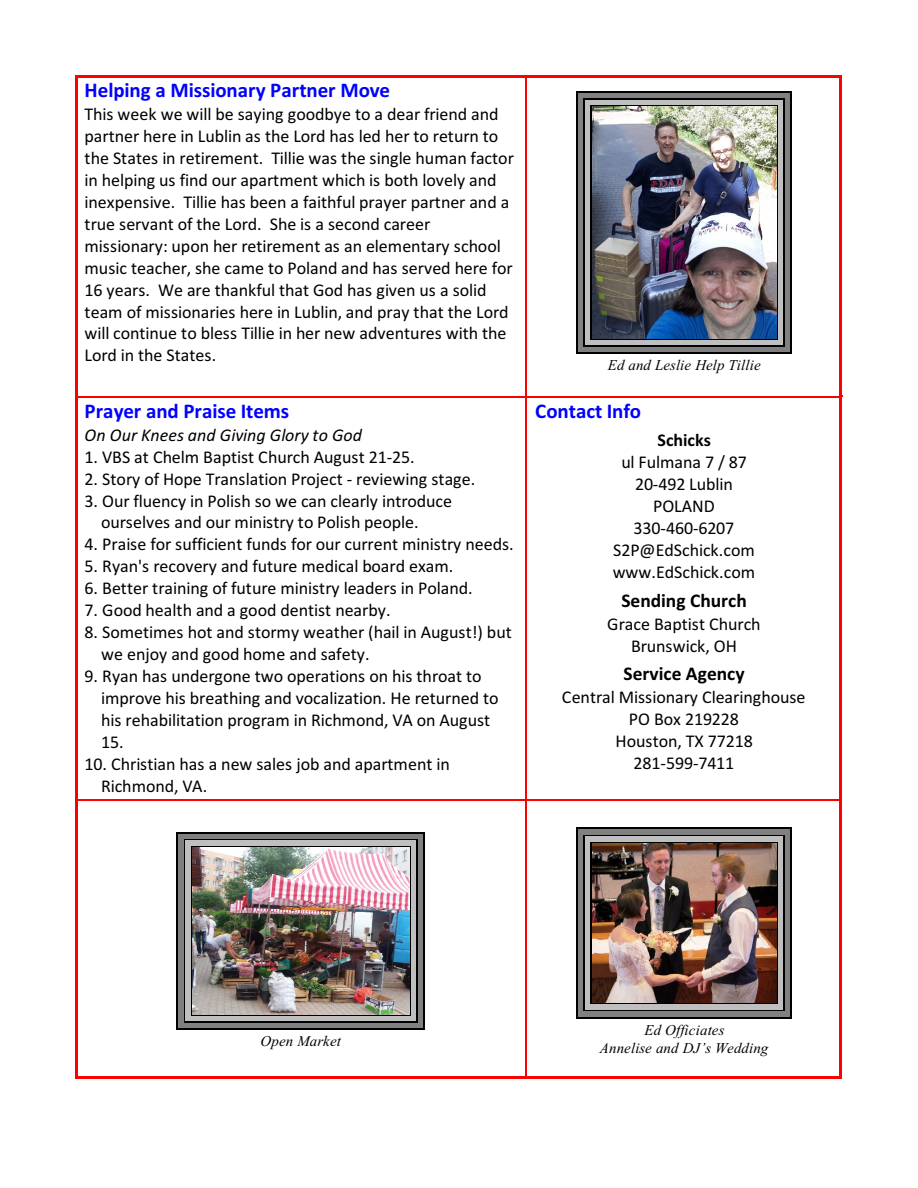
<style>
.page{position:relative;width:918px;height:1188px;background:#fff}
.page>*{position:absolute;margin:0;border:0;box-sizing:border-box;transform-origin:0 0}
.t1{font:700 21px "Calibri";letter-spacing:-.005em;color:#00f}
.t2{font:700 19.5px "Calibri";color:#000}
.t3{font:18px/21.9px "Calibri";letter-spacing:-.005em;color:#000}
.t4{font:italic 18px "Calibri";letter-spacing:.005em;color:#000}
.t5{font:700 18px "Calibri";color:#000}
.t6{font:italic 15px/18px "Times New Roman";letter-spacing:.005em;color:#000;text-align:center}
</style>
<div class="page">
<hr style="left:76px;top:76px;width:2px;height:320px;background:#f00">
<hr style="left:525px;top:76px;width:1px;height:320px;background:#f00">
<hr style="left:76px;top:76px;width:450px;height:2px;background:#f00">
<hr style="left:840px;top:76px;width:2px;height:320px;background:#f00">
<hr style="left:527px;top:76px;width:315px;height:2px;background:#f00">
<hr style="left:76px;top:397px;width:2px;height:404px;background:#f00">
<hr style="left:525px;top:397px;width:1px;height:404px;background:#f00">
<hr style="left:76px;top:397px;width:450px;height:1px;background:#f00">
<hr style="left:76px;top:800px;width:450px;height:1px;background:#f00">
<hr style="left:840px;top:397px;width:2px;height:404px;background:#f00">
<hr style="left:527px;top:397px;width:315px;height:1px;background:#f00">
<hr style="left:527px;top:800px;width:315px;height:1px;background:#f00">
<hr style="left:76px;top:801px;width:2px;height:278px;background:#f00">
<hr style="left:525px;top:801px;width:1px;height:278px;background:#f00">
<hr style="left:76px;top:1076px;width:450px;height:3px;background:#f00">
<hr style="left:840px;top:801px;width:2px;height:278px;background:#f00">
<hr style="left:527px;top:1076px;width:315px;height:3px;background:#f00">
<img style="left:591px;top:106px;width:186px;height:233px">
<hr style="left:590px;top:105px;width:1px;height:235px;background:#000">
<hr style="left:777px;top:105px;width:1px;height:235px;background:#000">
<hr style="left:590px;top:105px;width:188px;height:1px;background:#000">
<hr style="left:590px;top:339px;width:188px;height:1px;background:#000">
<div style="left:585px;top:99px;width:5px;height:246px;background:#bfbfbf"></div>
<div style="left:778px;top:99px;width:6px;height:246px;background:#bfbfbf"></div>
<div style="left:585px;top:99px;width:198px;height:6px;background:#bfbfbf"></div>
<div style="left:585px;top:340px;width:198px;height:6px;background:#bfbfbf"></div>
<hr style="left:583px;top:98px;width:2px;height:249px;background:#000">
<hr style="left:784px;top:98px;width:1px;height:249px;background:#000">
<hr style="left:583px;top:98px;width:202px;height:1px;background:#000">
<hr style="left:583px;top:346px;width:202px;height:1px;background:#000">
<div style="left:578px;top:93px;width:5px;height:259px;background:#808080"></div>
<div style="left:785px;top:93px;width:5px;height:259px;background:#808080"></div>
<div style="left:578px;top:93px;width:212px;height:5px;background:#808080"></div>
<div style="left:578px;top:347px;width:212px;height:5px;background:#808080"></div>
<hr style="left:576px;top:91px;width:2px;height:263px;background:#000">
<hr style="left:791px;top:91px;width:1px;height:263px;background:#000">
<hr style="left:576px;top:91px;width:216px;height:1px;background:#000">
<hr style="left:576px;top:352px;width:216px;height:2px;background:#000">
<img style="left:192px;top:847px;width:218px;height:168px">
<hr style="left:190px;top:846px;width:2px;height:170px;background:#000">
<hr style="left:410px;top:846px;width:1px;height:170px;background:#000">
<hr style="left:190px;top:846px;width:221px;height:1px;background:#000">
<hr style="left:190px;top:1015px;width:221px;height:1px;background:#000">
<div style="left:185px;top:840px;width:5px;height:181px;background:#bfbfbf"></div>
<div style="left:411px;top:840px;width:5px;height:181px;background:#bfbfbf"></div>
<div style="left:185px;top:840px;width:231px;height:6px;background:#bfbfbf"></div>
<div style="left:185px;top:1016px;width:231px;height:6px;background:#bfbfbf"></div>
<hr style="left:184px;top:839px;width:1px;height:184px;background:#000">
<hr style="left:417px;top:839px;width:1px;height:184px;background:#000">
<hr style="left:184px;top:839px;width:234px;height:1px;background:#000">
<hr style="left:184px;top:1022px;width:234px;height:1px;background:#000">
<div style="left:178px;top:833px;width:6px;height:195px;background:#808080"></div>
<div style="left:418px;top:833px;width:5px;height:195px;background:#808080"></div>
<div style="left:178px;top:833px;width:245px;height:6px;background:#808080"></div>
<div style="left:178px;top:1023px;width:245px;height:5px;background:#808080"></div>
<hr style="left:177px;top:832px;width:1px;height:198px;background:#000">
<hr style="left:423px;top:832px;width:2px;height:198px;background:#000">
<hr style="left:177px;top:832px;width:247px;height:1px;background:#000">
<hr style="left:177px;top:1029px;width:247px;height:1px;background:#000">
<img style="left:591px;top:843px;width:186px;height:161px">
<hr style="left:590px;top:841px;width:1px;height:163px;background:#000">
<hr style="left:777px;top:841px;width:1px;height:163px;background:#000">
<hr style="left:590px;top:841px;width:188px;height:1px;background:#000">
<hr style="left:590px;top:1004px;width:188px;height:1px;background:#000">
<div style="left:585px;top:836px;width:5px;height:174px;background:#bfbfbf"></div>
<div style="left:778px;top:836px;width:6px;height:174px;background:#bfbfbf"></div>
<div style="left:585px;top:836px;width:198px;height:5px;background:#bfbfbf"></div>
<div style="left:585px;top:1005px;width:198px;height:5px;background:#bfbfbf"></div>
<hr style="left:583px;top:834px;width:2px;height:177px;background:#000">
<hr style="left:784px;top:834px;width:1px;height:177px;background:#000">
<hr style="left:583px;top:834px;width:202px;height:2px;background:#000">
<hr style="left:583px;top:1010px;width:202px;height:2px;background:#000">
<div style="left:578px;top:829px;width:5px;height:188px;background:#808080"></div>
<div style="left:785px;top:829px;width:5px;height:188px;background:#808080"></div>
<div style="left:578px;top:829px;width:212px;height:5px;background:#808080"></div>
<div style="left:578px;top:1012px;width:212px;height:5px;background:#808080"></div>
<hr style="left:576px;top:828px;width:2px;height:190px;background:#000">
<hr style="left:791px;top:828px;width:1px;height:190px;background:#000">
<hr style="left:576px;top:828px;width:216px;height:1px;background:#000">
<hr style="left:576px;top:1017px;width:216px;height:1px;background:#000">
<p class="t1" style="left:85px;top:81px;width:307px">Helping a Missionary Partner Move</p>
<p class="t3" style="left:85px;top:104px;width:431px">This week we will be saying goodbye to a dear friend and partner here in Lublin as the Lord has led her to return to the States in retirement. Tillie was the single human factor in helping us find our apartment which is both lovely and inexpensive. Tillie has been a faithful prayer partner and a true servant of the Lord. She is a second career missionary: upon her retirement as an elementary school music teacher, she came to Poland and has served here for 16 years. We are thankful that God has given us a solid team of missionaries here in Lublin, and pray that the Lord will continue to bless Tillie in her new adventures with the Lord in the States.</p>
<p class="t1" style="left:85px;top:402px;width:206px">Prayer and Praise Items</p>
<p class="t4" style="left:85px;top:427px;width:279px">On Our Knees and Giving Glory to God</p>
<p class="t3" style="left:85px;top:447px;width:331px">1. VBS at Chelm Baptist Church August 21-25.</p>
<p class="t3" style="left:85px;top:469px;width:392px">2. Story of Hope Translation Project - reviewing stage.</p>
<p class="t3" style="left:101px;top:491px;width:353px;text-indent:-17px">3. Our fluency in Polish so we can clearly introduce ourselves and our ministry to Polish people.</p>
<p class="t3" style="left:85px;top:535px;width:431px">4. Praise for sufficient funds for our current ministry needs.</p>
<p class="t3" style="left:85px;top:557px;width:370px">5. Ryan's recovery and future medical board exam.</p>
<p class="t3" style="left:85px;top:579px;width:390px">6. Better training of future ministry leaders in Poland.</p>
<p class="t3" style="left:85px;top:601px;width:308px">7. Good health and a good dentist nearby.</p>
<p class="t3" style="left:101px;top:623px;width:412px;text-indent:-17px">8. Sometimes hot and stormy weather (hail in August!) but we enjoy and good home and safety.</p>
<p class="t3" style="left:101px;top:667px;width:399px;text-indent:-17px">9. Ryan has undergone two operations on his throat to improve his breathing and vocalization. He returned to his rehabilitation program in Richmond, VA on August 15.</p>
<p class="t3" style="left:101px;top:755px;width:350px;text-indent:-17px">10. Christian has a new sales job and apartment in<br>Richmond, VA.</p>
<p class="t6" style="left:608px;top:358px;width:155px">Ed and Leslie Help Tillie</p>
<p class="t1" style="left:535px;top:402px;width:107px">Contact Info</p>
<p class="t5" style="left:657px;top:433px;width:55px">Schicks</p>
<p class="t3" style="left:613px;top:453px;width:144px;text-align:center">ul Fulmana 7 / 87<br>20-492 Lublin<br>POLAND<br>330-460-6207<br>S2P@EdSchick.com www.EdSchick.com</p>
<p class="t2" style="left:621px;top:592px;width:127px">Sending Church</p>
<p class="t3" style="left:607px;top:614px;width:155px;text-align:center">Grace Baptist Church<br>Brunswick, OH</p>
<p class="t2" style="left:624px;top:666px;width:123px">Service Agency</p>
<p class="t3" style="left:562px;top:688px;width:245px;text-align:center">Central Missionary Clearinghouse<br>PO Box 219228<br>Houston, TX 77218<br>281-599-7411</p>
<p class="t6" style="left:261px;top:1034px;width:82px">Open Market</p>
<p class="t6" style="left:600px;top:1022px;width:170px">Ed Officiates<br>Annelise and DJ’s Wedding</p>
</div>
